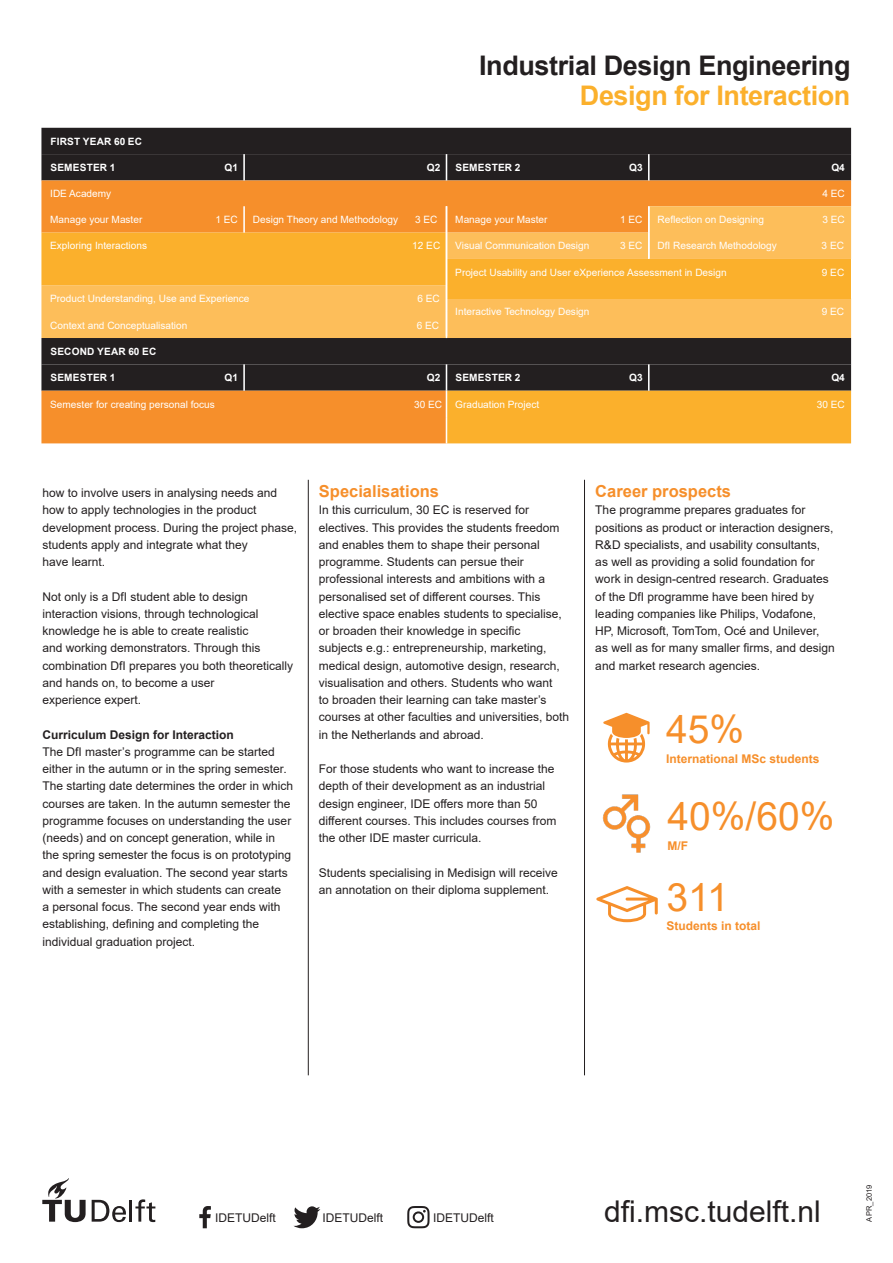
<style>
.page{position:relative;width:893px;height:1263px;background:#fff}
.page>*{position:absolute;margin:0;border:0;box-sizing:border-box;transform-origin:0 0}
.t1{font:39px "Arial";color:#f68f2b}
.t2{font:30px "Arial";color:#231f20}
.t3{font:700 27px "Arial";letter-spacing:-.015em;color:#231f20}
.t4{font:700 27px "Arial";letter-spacing:-.015em;color:#fbb02c}
.Body{font:700 16.5px "Arial";color:#f68f2b}
.Body-2{font:12px/17.2px "Arial";color:#231f20}
.t5{font:700 12px "Arial";color:#f68f2b}
.Tussenkop{font:700 12px "Arial";color:#231f20}
.t6{font:10.05px "Arial";color:#fff}
.t7{font:700 10.05px "Arial";letter-spacing:.02em;color:#fff}
.t8{font:7.5px "Arial";color:#231f20}
</style>
<div class="page">
<hr style="left:129px;top:1200px;width:3px;height:21px;background:#231f20">
<svg style="left:42px;top:1178px;width:44px;height:44px"></svg>
<svg style="left:135px;top:1199px;width:20px;height:23px"></svg>
<svg style="left:92px;top:1200px;width:34px;height:22px"></svg>
<svg style="left:199px;top:1206px;width:12px;height:22px"></svg>
<svg style="left:407px;top:1206px;width:23px;height:22px"></svg>
<svg style="left:293px;top:1206px;width:27px;height:22px"></svg>
<div style="left:41px;top:128px;width:810px;height:26px;background:#231f20"></div>
<div style="left:41px;top:154px;width:810px;height:26px;background:#231f20"></div>
<div style="left:41px;top:180px;width:810px;height:26px;background:#f68f2b"></div>
<svg style="left:41px;top:206px;width:810px;height:27px;background:#f79c39"></svg>
<svg style="left:41px;top:233px;width:810px;height:210px;background:#bf8837"></svg>
<div style="left:446px;top:259px;width:405px;height:39px;background:#fbb02c"></div>
<hr style="left:243px;top:154px;width:2px;height:26px;background:#fff">
<hr style="left:243px;top:364px;width:2px;height:27px;background:#fff">
<svg style="left:446px;top:154px;width:1px;height:26px"></svg>
<hr style="left:648px;top:154px;width:2px;height:26px;background:#fff">
<hr style="left:648px;top:364px;width:2px;height:27px;background:#fff">
<hr style="left:243px;top:206px;width:2px;height:27px;background:#fff">
<svg style="left:446px;top:364px;width:1px;height:79px"></svg>
<hr style="left:308px;top:480px;width:1px;height:595px;background:#231f20">
<hr style="left:584px;top:480px;width:1px;height:595px;background:#231f20">
<hr style="left:446px;top:206px;width:1px;height:132px;background:#fff">
<hr style="left:648px;top:206px;width:2px;height:53px;background:#fff">
<svg style="left:603px;top:713px;width:47px;height:49px"></svg>
<svg style="left:596px;top:886px;width:62px;height:36px"></svg>
<img style="left:602px;top:794px;width:49px;height:59px">
<p class="t3" style="left:479px;top:46px;width:373px">Industrial Design Engineering</p>
<p class="t4" style="left:580px;top:76px;width:272px">Design for Interaction</p>
<p class="t7" style="left:50px;top:134px;width:93px">FIRST YEAR 60 EC</p>
<p class="t7" style="left:50px;top:160px;width:67px">SEMESTER 1</p>
<p class="t7" style="left:225px;top:160px;width:15px">Q1</p>
<p class="t7" style="left:427px;top:160px;width:15px">Q2</p>
<p class="t7" style="left:455px;top:160px;width:67px">SEMESTER 2</p>
<p class="t7" style="left:629px;top:160px;width:15px">Q3</p>
<p class="t7" style="left:831px;top:160px;width:15px">Q4</p>
<p class="t6" style="left:50px;top:186px;width:63px">IDE Academy</p>
<p class="t6" style="left:822px;top:186px;width:24px">4 EC</p>
<p class="t6" style="left:50px;top:213px;width:94px">Manage your Master</p>
<p class="t6" style="left:216px;top:213px;width:24px">1 EC</p>
<p class="t6" style="left:253px;top:213px;width:147px">Design Theory and Methodology</p>
<p class="t6" style="left:415px;top:213px;width:24px">3 EC</p>
<p class="t6" style="left:455px;top:213px;width:94px">Manage your Master</p>
<p class="t6" style="left:620px;top:213px;width:24px">1 EC</p>
<p class="t6" style="left:658px;top:213px;width:108px">Reflection on Designing</p>
<p class="t6" style="left:822px;top:213px;width:24px">3 EC</p>
<p class="t6" style="left:50px;top:239px;width:98px">Exploring Interactions</p>
<p class="t6" style="left:412px;top:239px;width:29px">12 EC</p>
<p class="t6" style="left:455px;top:239px;width:136px">Visual Communication Design</p>
<p class="t6" style="left:620px;top:239px;width:24px">3 EC</p>
<p class="t6" style="left:658px;top:239px;width:121px">DfI Research Methodology</p>
<p class="t6" style="left:822px;top:239px;width:24px">3 EC</p>
<p class="t6" style="left:455px;top:265px;width:273px">Project Usability and User eXperience Assessment in Design</p>
<p class="t6" style="left:822px;top:265px;width:24px">9 EC</p>
<p class="t6" style="left:50px;top:292px;width:201px">Product Understanding, Use and Experience</p>
<p class="t6" style="left:417px;top:292px;width:24px">6 EC</p>
<p class="t6" style="left:455px;top:305px;width:136px">Interactive Technology Design</p>
<p class="t6" style="left:822px;top:305px;width:24px">9 EC</p>
<p class="t6" style="left:50px;top:318px;width:139px">Context and Conceptualisation</p>
<p class="t6" style="left:417px;top:318px;width:24px">6 EC</p>
<p class="t7" style="left:50px;top:344px;width:107px">SECOND YEAR 60 EC</p>
<p class="t7" style="left:50px;top:371px;width:67px">SEMESTER 1</p>
<p class="t7" style="left:225px;top:371px;width:15px">Q1</p>
<p class="t7" style="left:427px;top:371px;width:15px">Q2</p>
<p class="t7" style="left:455px;top:371px;width:67px">SEMESTER 2</p>
<p class="t7" style="left:629px;top:371px;width:15px">Q3</p>
<p class="t7" style="left:831px;top:371px;width:15px">Q4</p>
<p class="t6" style="left:50px;top:397px;width:166px">Semester for creating personal focus</p>
<p class="t6" style="left:414px;top:397px;width:29px">30 EC</p>
<p class="t6" style="left:455px;top:397px;width:85px">Graduation Project</p>
<p class="t6" style="left:817px;top:397px;width:29px">30 EC</p>
<p class="Body-2" style="left:43px;top:484px;width:256px">how to involve users in analysing needs and how to apply technologies in the product development process. During the project phase, students apply and integrate what they</p>
<p class="Body-2" style="left:43px;top:553px;width:64px">have learnt.</p>
<p class="Body-2" style="left:43px;top:588px;width:218px">Not only is a DfI student able to design interaction visions, through technological</p>
<p class="Body-2" style="left:43px;top:622px;width:252px">knowledge he is able to create realistic<br>and working demonstrators. Through this combination DfI prepares you both theoretically and hands on, to become a user</p>
<p class="Body-2" style="left:43px;top:691px;width:100px">experience expert.</p>
<p class="Tussenkop" style="left:43px;top:726px;width:193px">Curriculum Design for Interaction</p>
<p class="Body-2" style="left:43px;top:743px;width:252px">The DfI master’s programme can be started either in the autumn or in the spring semester.<br>The starting date determines the order in which courses are taken. In the autumn semester the programme focuses on understanding the user (needs) and on concept generation, while in the spring semester the focus is on prototyping and design evaluation. The second year starts with a semester in which students can create<br>a personal focus. The second year ends with establishing, defining and completing the individual graduation project.</p>
<p class="Body" style="left:319px;top:480px;width:122px">Specialisations</p>
<p class="Body-2" style="left:319px;top:501px;width:252px">In this curriculum, 30 EC is reserved for electives. This provides the students freedom and enables them to shape their personal programme. Students can persue their professional interests and ambitions with a personalised set of different courses. This elective space enables students to specialise, or broaden their knowledge in specific<br>subjects e.g.: entrepreneurship, marketing, medical design, automotive design, research, visualisation and others. Students who want<br>to broaden their learning can take master’s courses at other faculties and universities, both in the Netherlands and abroad.</p>
<p class="Body-2" style="left:319px;top:760px;width:239px">For those students who want to increase the depth of their development as an industrial design engineer, IDE offers more than 50 different courses. This includes courses from the other IDE master curricula.</p>
<p class="Body-2" style="left:319px;top:864px;width:240px">Students specialising in Medisign will receive an annotation on their diploma supplement.</p>
<p class="Body" style="left:595px;top:480px;width:137px">Career prospects</p>
<p class="Body-2" style="left:595px;top:501px;width:212px">The programme prepares graduates for</p>
<p class="Body-2" style="left:595px;top:519px;width:240px">positions as product or interaction designers,</p>
<p class="Body-2" style="left:595px;top:536px;width:226px">R&amp;D specialists, and usability consultants,</p>
<p class="Body-2" style="left:595px;top:553px;width:221px">as well as providing a solid foundation for</p>
<p class="Body-2" style="left:595px;top:570px;width:235px">work in design-centred research. Graduates</p>
<p class="Body-2" style="left:595px;top:588px;width:220px">of the DfI programme have been hired by</p>
<p class="Body-2" style="left:595px;top:605px;width:222px">leading companies like Philips, Vodafone,</p>
<p class="Body-2" style="left:595px;top:622px;width:226px">HP, Microsoft, TomTom, Océ and Unilever,</p>
<p class="Body-2" style="left:595px;top:639px;width:241px">as well as for many smaller firms, and design</p>
<p class="Body-2" style="left:595px;top:657px;width:166px">and market research agencies.</p>
<p class="t1" style="left:666px;top:703px;width:80px">45%</p>
<p class="t5" style="left:666px;top:750px;width:155px">International MSc students</p>
<p class="t1" style="left:667px;top:789px;width:168px">40%/60%</p>
<p class="t5" style="left:667px;top:837px;width:22px">M/F</p>
<p class="t1" style="left:667px;top:870px;width:64px">311</p>
<p class="t5" style="left:667px;top:917px;width:96px">Students in total</p>
<p class="Body-2" style="left:215px;top:1209px;width:62px">IDETUDelft</p>
<p class="Body-2" style="left:323px;top:1209px;width:62px">IDETUDelft</p>
<p class="Body-2" style="left:433px;top:1209px;width:62px">IDETUDelft</p>
<p class="t2" style="left:604px;top:1190px;width:218px">dfi.msc.tudelft.nl</p>
<p class="t8" style="left:864px;top:1221px;width:38px;rotate:-90deg">APR_2019</p>
</div>
